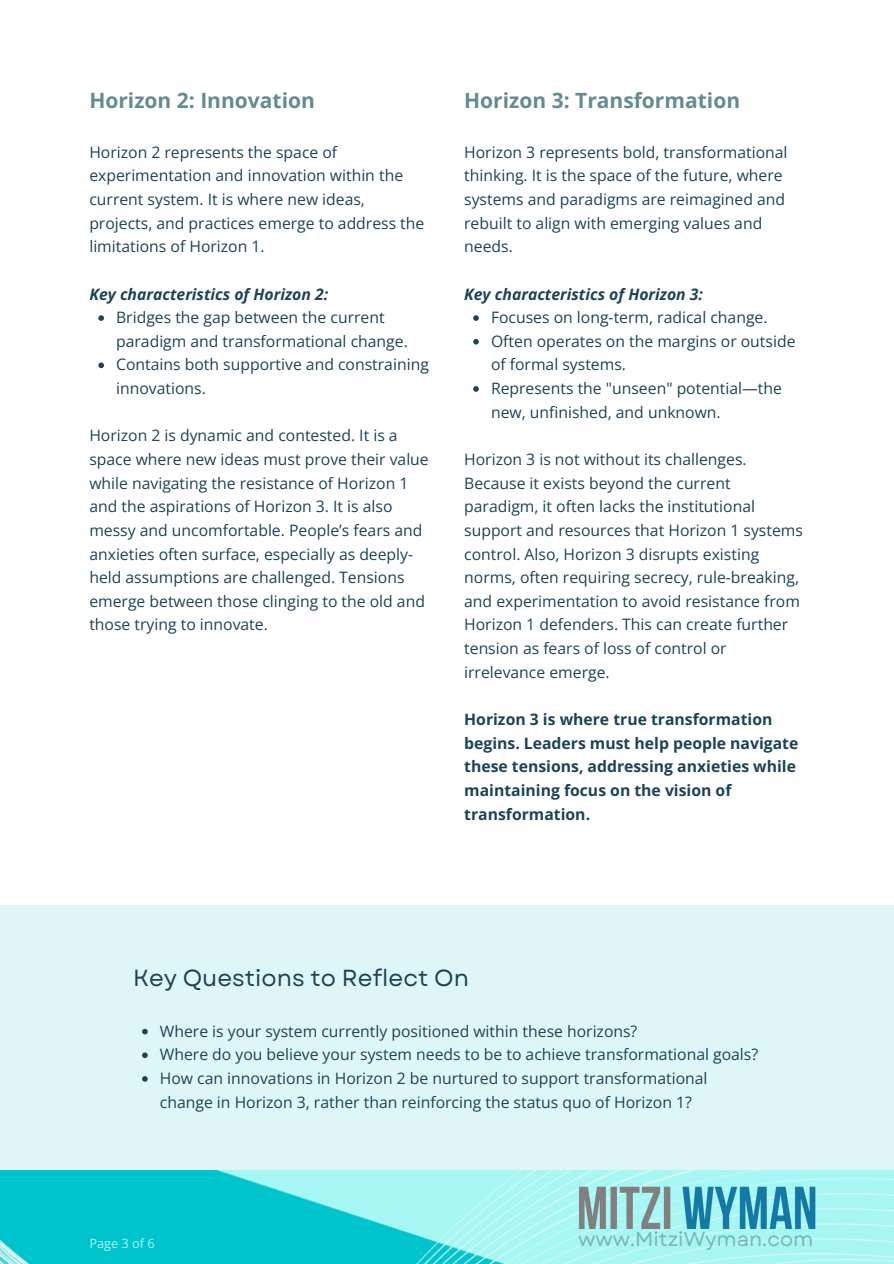
<style>
.page{position:relative;width:894px;height:1264px;background:#fff}
.page>*{position:absolute;margin:0;border:0;box-sizing:border-box;transform-origin:0 0}
.t1{font:23.25px "Garet";color:#1d4355}
.t2{font:700 21px "Open Sans";color:#648c8f}
.t3{font:19.95px "Garet";color:#79b6b7}
.t4{font:15.75px/23.7px "Open Sans";color:#1d4355}
.t5{font:700 15.75px/23.7px "Open Sans";color:#1d4355}
.t6{font:italic 700 15.75px "Open Sans";color:#1d4355}
.t7{font:12.75px "Open Sans";color:#a6f7f3}
</style>
<div class="page">
<div style="left:0;top:905px;width:893px;height:281px;background:#def7f6"></div>
<img style="left:0;top:1170px;width:893px;height:93px">
<img style="left:578px;top:1186px;width:237px;height:42px">
<svg style="left:98px;top:315px;width:6px;height:6px"></svg>
<svg style="left:98px;top:362px;width:6px;height:6px"></svg>
<svg style="left:473px;top:315px;width:5px;height:6px"></svg>
<svg style="left:473px;top:339px;width:5px;height:5px"></svg>
<svg style="left:473px;top:386px;width:5px;height:6px"></svg>
<svg style="left:142px;top:1028px;width:6px;height:6px"></svg>
<svg style="left:142px;top:1052px;width:6px;height:6px"></svg>
<svg style="left:142px;top:1076px;width:6px;height:5px"></svg>
<h5 class="t2" style="left:89px;top:86px;width:227px">Horizon 2: Innovation</h5>
<h4 class="t4" style="left:89px;top:140px;width:336px">Horizon 2 represents the space of experimentation and innovation within the current system. It is where new ideas, projects, and practices emerge to address the limitations of Horizon 1.</h4>
<p class="t6" style="left:89px;top:283px;width:240px">Key characteristics of Horizon 2:</p>
<p class="t4" style="left:116px;top:305px;width:293px">Bridges the gap between the current paradigm and transformational change.</p>
<h5 class="t4" style="left:116px;top:352px;width:314px">Contains both supportive and constraining innovations.</h5>
<h1 class="t4" style="left:89px;top:423px;width:341px">Horizon 2 is dynamic and contested. It is a space where new ideas must prove their value while navigating the resistance of Horizon 1 and the aspirations of Horizon 3. It is also messy and uncomfortable. People’s fears and anxieties often surface, especially as deeply&shy;held assumptions are challenged. Tensions emerge between those clinging to the old and those trying to innovate.</h1>
<h5 class="t2" style="left:464px;top:86px;width:277px">Horizon 3: Transformation</h5>
<h4 class="t4" style="left:464px;top:140px;width:325px">Horizon 3 represents bold, transformational thinking. It is the space of the future, where systems and paradigms are reimagined and rebuilt to align with emerging values and needs.</h4>
<p class="t6" style="left:464px;top:283px;width:240px">Key characteristics of Horizon 3:</p>
<p class="t4" style="left:491px;top:305px;width:278px">Focuses on long-term, radical change.</p>
<p class="t4" style="left:491px;top:329px;width:306px">Often operates on the margins or outside of formal systems.</p>
<h5 class="t4" style="left:491px;top:376px;width:292px">Represents the "unseen" potential—the new, unfinished, and unknown.</h5>
<h4 class="t4" style="left:464px;top:447px;width:340px">Horizon 3 is not without its challenges.<br>Because it exists beyond the current paradigm, it often lacks the institutional support and resources that Horizon 1 systems control. Also, Horizon 3 disrupts existing norms, often requiring secrecy, rule-breaking, and experimentation to avoid resistance from Horizon 1 defenders. This can create further tension as fears of loss of control or irrelevance emerge.</h4>
<h2 class="t5" style="left:464px;top:707px;width:335px">Horizon 3 is where true transformation begins. Leaders must help people navigate these tensions, addressing anxieties while maintaining focus on the vision of transformation.</h2>
<p class="t1" style="left:133px;top:961px;width:337px">Key Questions to Reflect On</p>
<p class="t4" style="left:160px;top:1018px;width:479px">Where is your system currently positioned within these horizons?</p>
<p class="t4" style="left:160px;top:1042px;width:599px">Where do you believe your system needs to be to achieve transformational goals?</p>
<p class="t4" style="left:160px;top:1066px;width:549px">How can innovations in Horizon 2 be nurtured to support transformational change in Horizon 3, rather than reinforcing the status quo of Horizon 1?</p>
<p class="t7" style="left:89px;top:1234px;width:67px">Page 3 of 6</p>
<h1 class="t3" style="left:578px;top:1224px;width:237px">www.MitziWyman.com</h1>
</div>
